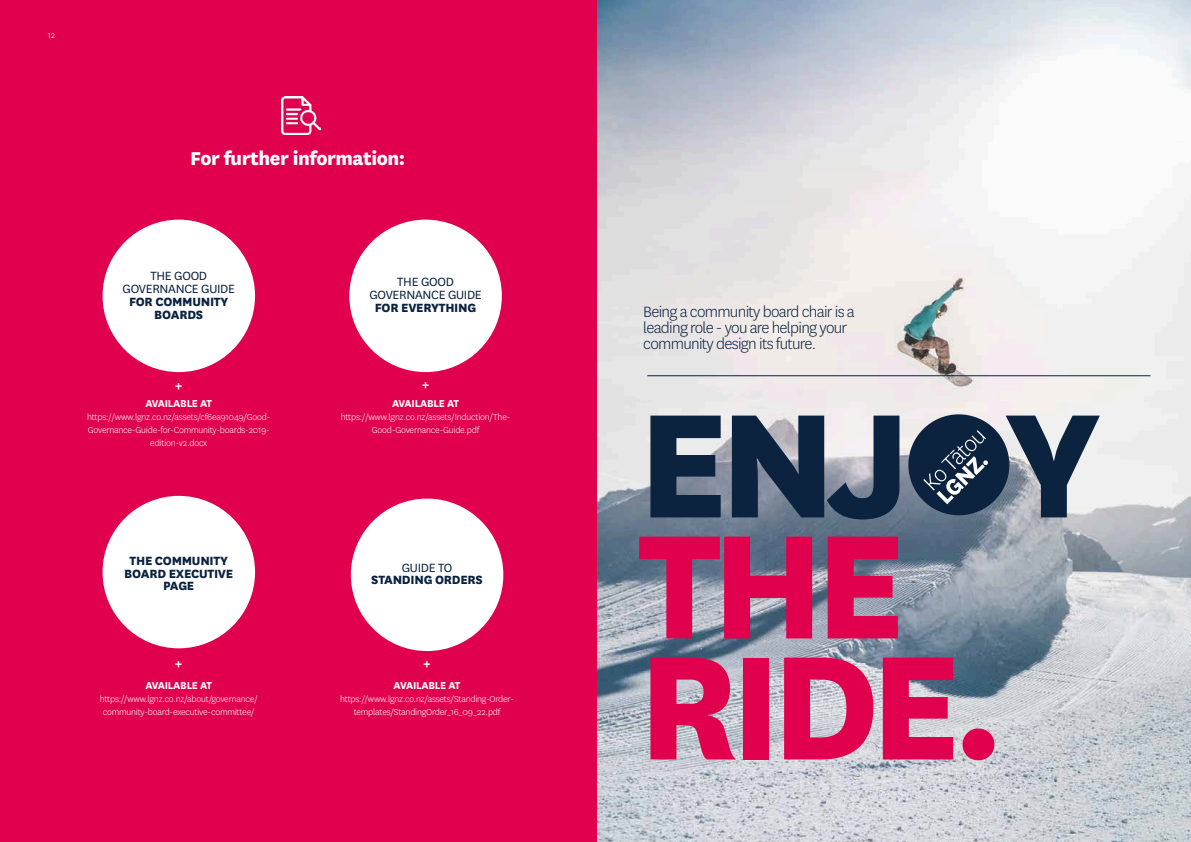
<style>
.page{position:relative;width:1191px;height:842px;background:#fff}
.page>*{position:absolute;margin:0;border:0;box-sizing:border-box;transform-origin:0 0}
.t1{font:800 172.8px/121px "National";letter-spacing:-.06em;color:#e0004d}
.t2{font:800 172.8px "National";color:#0c2340}
.t3{font:800 21.7px "National";letter-spacing:-.02em;color:#fff}
.t4{font:300 17.5px/16.3px "National";letter-spacing:-.04em;color:#0c2340}
.t5{font:800 15.5px "National";color:#fff}
.t6{font:800 14px/12.9px "National";letter-spacing:-.02em;color:#0a2240;text-align:center}
.t7{font:14px/12.9px "National";letter-spacing:-.02em;color:#0a2240;text-align:center}
.t8{font:700 11.7px "National";letter-spacing:-.02em;color:#fff}
.t9{font:300 10px/13px "National";letter-spacing:-.02em;color:#fff;text-align:center}
.t10{font:300 9.7px "National";color:#fff}
</style>
<div class="page">
<img style="left:596px;top:0;width:595px;height:842px">
<div style="left:0;top:0;width:596px;height:842px;background:#e0004d"></div>
<div style="left:103px;top:220px;width:152px;height:152px;background:#fff;border-radius:50%"></div>
<div style="left:349px;top:220px;width:153px;height:152px;background:#fff;border-radius:50%"></div>
<div style="left:103px;top:496px;width:152px;height:152px;background:#fff;border-radius:50%"></div>
<div style="left:351px;top:499px;width:152px;height:152px;background:#fff;border-radius:50%"></div>
<hr style="left:647px;top:376px;width:503px;height:1px;background:#0a2240">
<div style="left:908px;top:414px;width:101px;height:101px;background:#0c2340;border-radius:50%"></div>
<svg style="left:923px;top:430px;width:65px;height:74px"></svg>
<img style="left:282px;top:97px;width:38px;height:38px">
<p class="t10" style="left:48px;top:29px;width:9px">12</p>
<h2 class="t3" style="left:190px;top:143px;width:217px">For further information:</h2>
<h3 class="t7" style="left:123px;top:268px;width:114px">THE GOOD<br>GOVERNANCE GUIDE</h3>
<h3 class="t6" style="left:129px;top:294px;width:101px">FOR COMMUNITY<br>BOARDS</h3>
<h3 class="t5" style="left:175px;top:374px;width:9px">+</h3>
<p class="t8" style="left:145px;top:395px;width:68px">AVAILABLE AT</p>
<p class="t9" style="left:87px;top:410px;width:185px">https://www.lgnz.co.nz/assets/cf6ea91049/Good-<br>Governance-Guide-for-Community-boards-2019- edition-v2.docx</p>
<h3 class="t7" style="left:369px;top:275px;width:114px">THE GOOD<br>GOVERNANCE GUIDE</h3>
<h3 class="t6" style="left:375px;top:300px;width:103px">FOR EVERYTHING</h3>
<h3 class="t5" style="left:422px;top:373px;width:9px">+</h3>
<p class="t8" style="left:392px;top:395px;width:68px">AVAILABLE AT</p>
<p class="t9" style="left:341px;top:410px;width:171px">https://www.lgnz.co.nz/assets/Induction/The-<br>Good-Governance-Guide.pdf</p>
<h3 class="t6" style="left:124px;top:553px;width:111px">THE COMMUNITY<br>BOARD EXECUTIVE<br>PAGE</h3>
<h3 class="t7" style="left:402px;top:560px;width:52px">GUIDE TO</h3>
<h3 class="t6" style="left:371px;top:573px;width:113px">STANDING ORDERS</h3>
<h3 class="t5" style="left:175px;top:652px;width:9px">+</h3>
<h3 class="t5" style="left:423px;top:652px;width:9px">+</h3>
<p class="t8" style="left:145px;top:677px;width:68px">AVAILABLE AT</p>
<p class="t9" style="left:100px;top:692px;width:160px">https://www.lgnz.co.nz/about/governance/ community-board-executive-committee/</p>
<p class="t8" style="left:394px;top:677px;width:68px">AVAILABLE AT</p>
<p class="t9" style="left:340px;top:692px;width:175px">https://www.lgnz.co.nz/assets/Standing-Order&shy;templates/StandingOrder_16_09_22.pdf</p>
<h3 class="t4" style="left:643px;top:303px;width:213px">Being a community board chair is a leading role - you are helping your community design its future.</h3>
<h1 class="t2" style="left:637px;top:340px;width:465px">ENJ Y</h1>
<h1 class="t1" style="left:637px;top:511px;width:368px">THE<br>RIDE.</h1>
</div>
